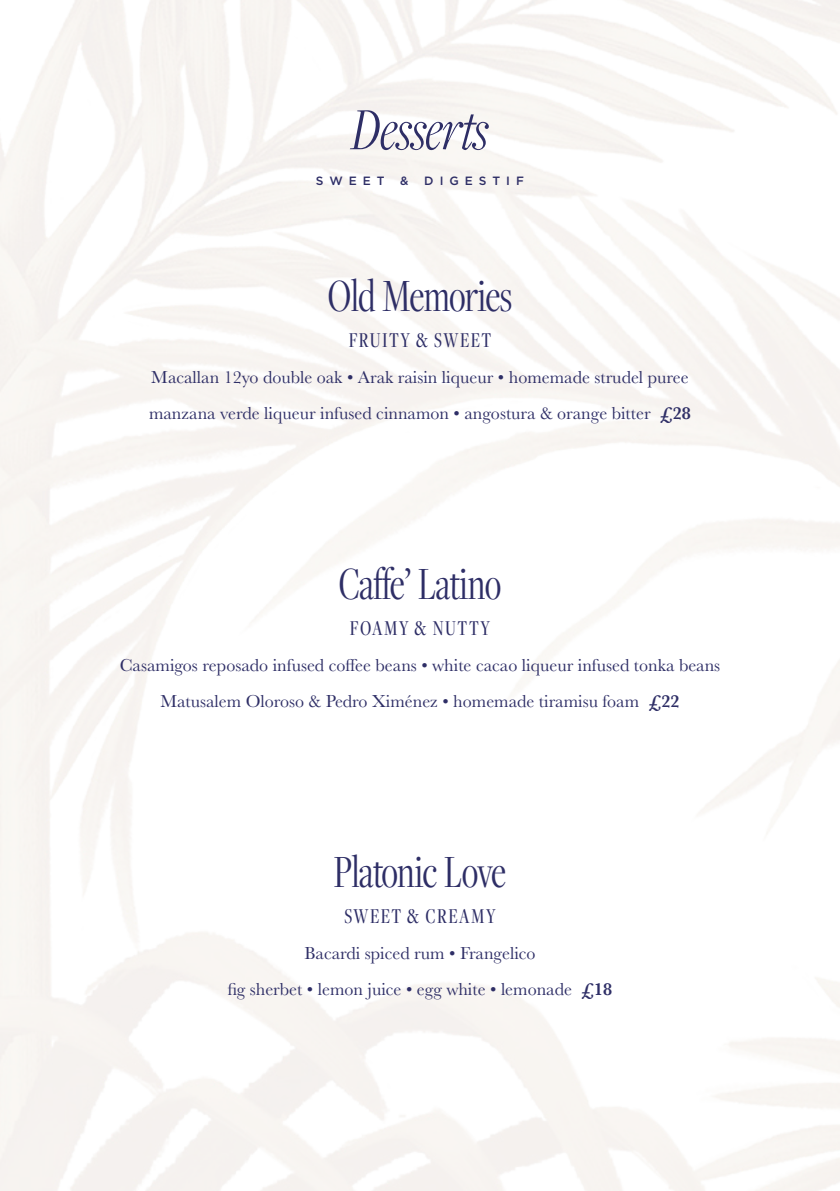
<style>
.page{position:relative;width:840px;height:1191px;background:#fff}
.page>*{position:absolute;margin:0;border:0;box-sizing:border-box;transform-origin:0 0}
.t1{font:italic 300 62px "Freight Disp Cmp Pro";letter-spacing:-.025em;color:#2e2e66}
.t2{font:300 48px "Freight Disp Cmp Pro";letter-spacing:-.02em;color:#2e2e66}
.t3{font:22px "Freight Disp Cmp Pro";letter-spacing:.07em;color:#2e2e66}
.t4{font:18px "Baskerville";color:#2e2e66}
.t5{font:500 12px "Gotham";letter-spacing:.5em;color:#2e2e66}
.s1{font-weight:600}
</style>
<div class="page">
<p class="t1" style="left:351px;top:90px;width:139px">Desserts</p>
<p class="t5" style="left:316px;top:173px;width:70px">SWEET</p>
<p class="t5" style="left:400px;top:173px;width:10px">&amp;</p>
<p class="t5" style="left:424px;top:173px;width:101px">DIGESTIF</p>
<p class="t2" style="left:327px;top:265px;width:186px">Old Memories</p>
<p class="t3" style="left:348px;top:325px;width:144px">FRUITY &amp; SWEET</p>
<p class="t4" style="left:151px;top:365px;width:538px">Macallan 12yo double oak • Arak raisin liqueur • homemade strudel puree</p>
<p class="t4" style="left:149px;top:401px;width:543px">manzana verde liqueur infused cinnamon • angostura &amp; orange bitter <span class="s1">£28</span></p>
<p class="t2" style="left:338px;top:553px;width:164px">Caffe’ Latino</p>
<p class="t3" style="left:350px;top:613px;width:141px">FOAMY &amp; NUTTY</p>
<p class="t4" style="left:120px;top:653px;width:601px">Casamigos reposado infused coffee beans • white cacao liqueur infused tonka beans</p>
<p class="t4" style="left:160px;top:689px;width:520px">Matusalem Oloroso &amp; Pedro Ximénez • homemade tiramisu foam <span class="s1">£22</span></p>
<p class="t2" style="left:333px;top:841px;width:174px">Platonic Love</p>
<p class="t3" style="left:344px;top:901px;width:153px">SWEET &amp; CREAMY</p>
<p class="t4" style="left:304px;top:941px;width:232px">Bacardi spiced rum • Frangelico</p>
<p class="t4" style="left:227px;top:977px;width:386px">fig sherbet • lemon juice • egg white • lemonade <span class="s1">£18</span></p>
</div>
